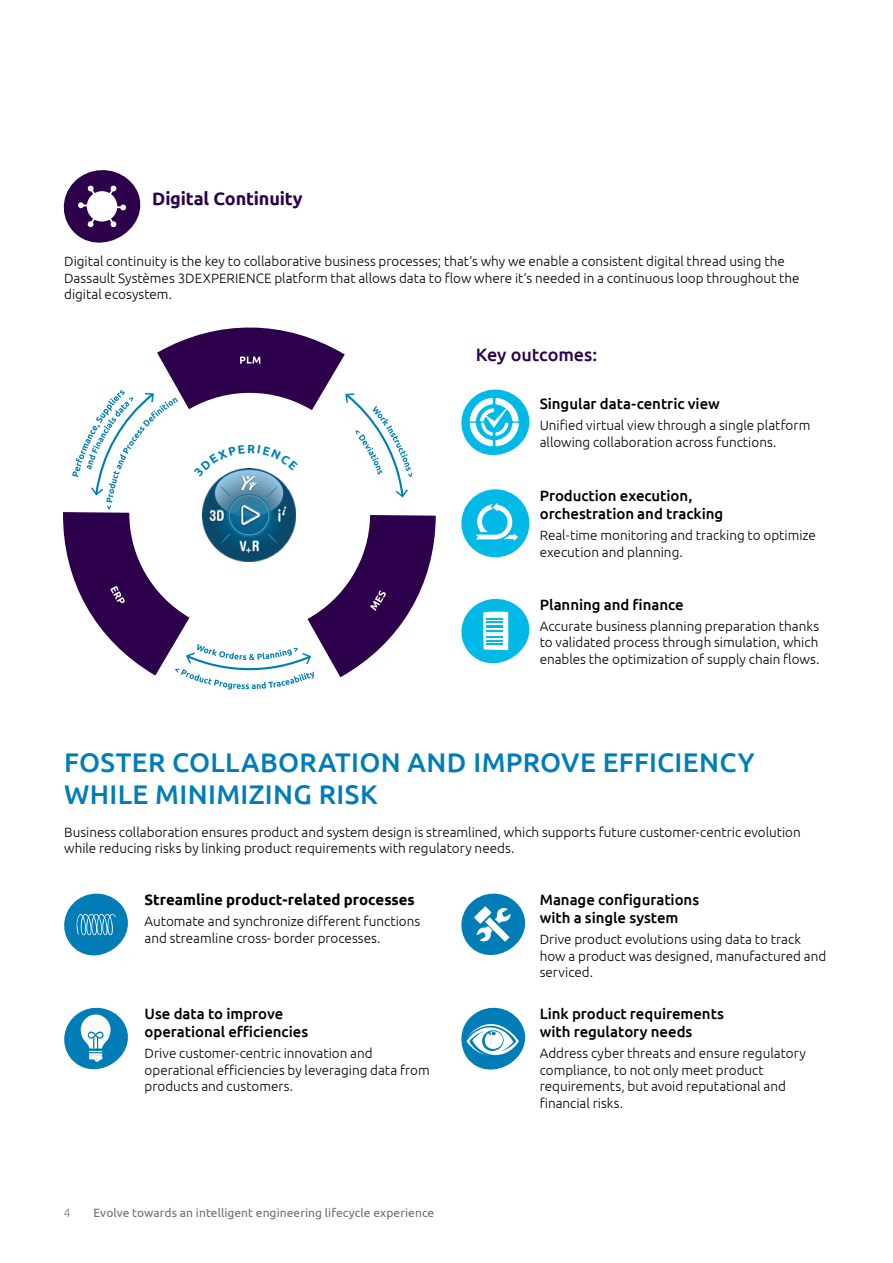
<style>
.page{position:relative;width:893px;height:1263px;background:#fff}
.page>*{position:absolute;margin:0;border:0;box-sizing:border-box;transform-origin:0 0}
.t1{font:500 27px/31.5px "Ubuntu";letter-spacing:.015em;color:#007db7}
.t2{font:700 18px "Ubuntu";letter-spacing:-.01em;color:#2c004b}
.t3{font:500 18px "Ubuntu";letter-spacing:-.005em;color:#2c004b}
.t4{font:500 15px/18px "Ubuntu";letter-spacing:-.005em;color:#000}
.t5{font:700 15px "Ubuntu";color:#000}
.t6{font:300 13.5px/16.5px "Ubuntu";color:#000}
.t7{font:12px "Ubuntu";letter-spacing:.005em;color:#6d6e71}
.t8{font:300 12px "Ubuntu";color:#77787b}
</style>
<div class="page">
<svg style="left:64px;top:1007px;width:64px;height:63px"></svg>
<svg style="left:461px;top:389px;width:69px;height:67px"></svg>
<div style="left:461px;top:489px;width:68px;height:68px;background:#00b9e7;border-radius:50%"></div>
<svg style="left:476px;top:503px;width:42px;height:38px"></svg>
<svg style="left:461px;top:598px;width:69px;height:66px"></svg>
<svg style="left:64px;top:893px;width:64px;height:63px"></svg>
<svg style="left:461px;top:893px;width:65px;height:63px"></svg>
<svg style="left:461px;top:1007px;width:65px;height:63px"></svg>
<svg style="left:63px;top:170px;width:78px;height:73px"></svg>
<svg style="left:63px;top:327px;width:373px;height:363px"></svg>
<h2 class="t2" style="left:152px;top:188px;width:152px">Digital Continuity</h2>
<p class="t6" style="left:64px;top:253px;width:737px">Digital continuity is the key to collaborative business processes; that’s why we enable a consistent digital thread using the<br>Dassault Systèmes 3DEXPERIENCE platform that allows data to flow where it’s needed in a continuous loop throughout the digital ecosystem.</p>
<h2 class="t3" style="left:476px;top:344px;width:123px">Key outcomes:</h2>
<p class="t4" style="left:540px;top:394px;width:182px">Singular data-centric view</p>
<p class="t6" style="left:540px;top:417px;width:272px">Unified virtual view through a single platform allowing collaboration across functions.</p>
<p class="t4" style="left:540px;top:486px;width:185px">Production execution, orchestration and tracking</p>
<p class="t6" style="left:540px;top:527px;width:278px">Real-time monitoring and tracking to optimize execution and planning.</p>
<p class="t4" style="left:540px;top:595px;width:146px">Planning and finance</p>
<p class="t6" style="left:540px;top:617px;width:281px;text-align:justify">Accurate business planning preparation thanks to validated process through simulation, which enables the optimization of supply chain flows.</p>
<h1 class="t1" style="left:64px;top:746px;width:692px">FOSTER COLLABORATION AND IMPROVE EFFICIENCY<br>WHILE MINIMIZING RISK</h1>
<p class="t6" style="left:64px;top:823px;width:738px">Business collaboration ensures product and system design is streamlined, which supports future customer-centric evolution while reducing risks by linking product requirements with regulatory needs.</p>
<p class="t5" style="left:145px;top:891px;width:272px">Streamline product-related processes</p>
<p class="t6" style="left:145px;top:913px;width:277px">Automate and synchronize different functions and streamline cross- border processes.</p>
<p class="t4" style="left:540px;top:890px;width:161px">Manage configurations with a single system</p>
<p class="t6" style="left:540px;top:931px;width:288px">Drive product evolutions using data to track how a product was designed, manufactured and serviced.</p>
<p class="t4" style="left:145px;top:1004px;width:165px">Use data to improve operational efficiencies</p>
<p class="t6" style="left:145px;top:1045px;width:287px">Drive customer-centric innovation and operational efficiencies by leveraging data from products and customers.</p>
<p class="t8" style="left:64px;top:1205px;width:8px">4</p>
<p class="t7" style="left:94px;top:1205px;width:342px">Evolve towards an intelligent engineering lifecycle experience</p>
<p class="t4" style="left:540px;top:1004px;width:186px">Link product requirements with regulatory needs</p>
<p class="t6" style="left:540px;top:1045px;width:268px">Address cyber threats and ensure regulatory compliance, to not only meet product requirements, but avoid reputational and financial risks.</p>
</div>
